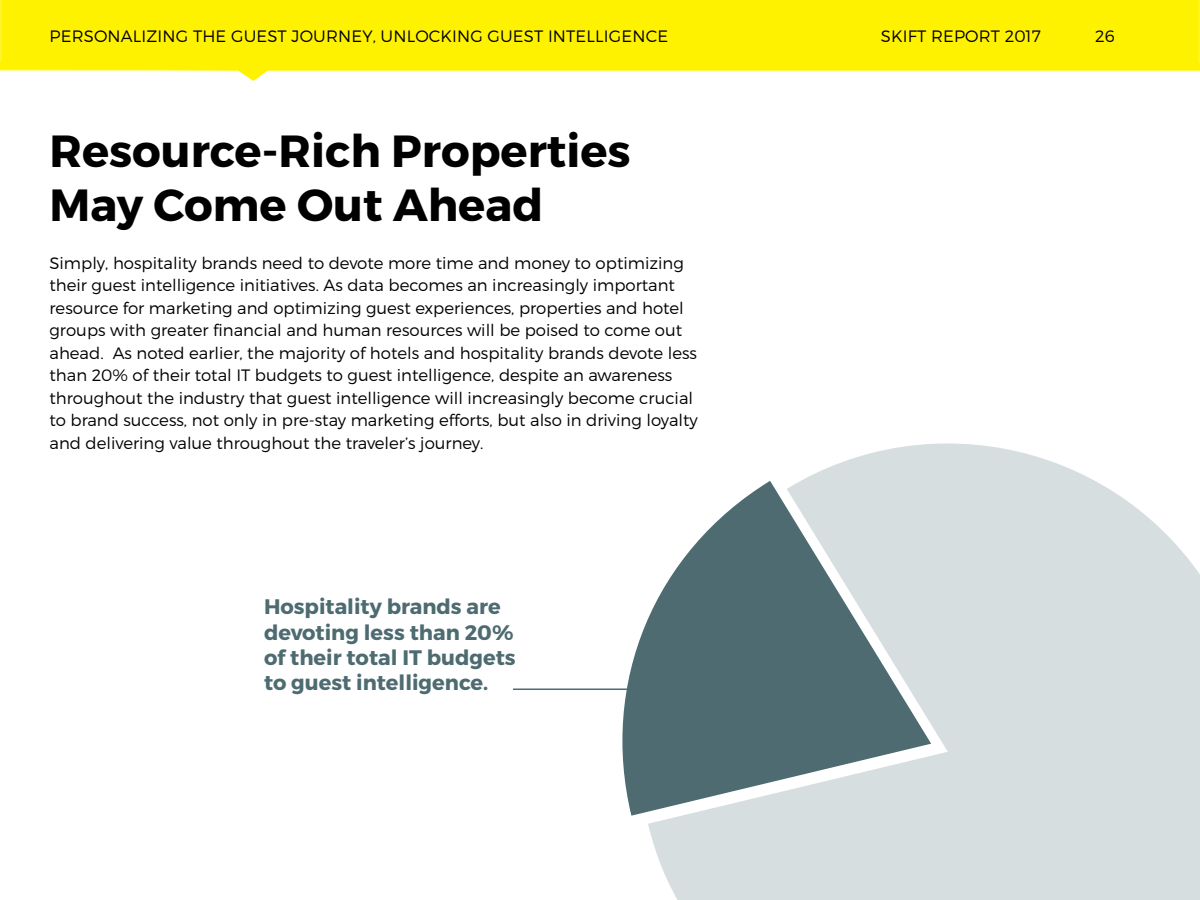
<style>
.page{position:relative;width:1200px;height:900px;background:#fff}
.page>*{position:absolute;margin:0;border:0;box-sizing:border-box;transform-origin:0 0}
.t1{font:700 45px/54px "Montserrat";color:#000}
.t2{font:700 21px/25.2px "Montserrat";color:#4d6b70}
.t3{font:300 16.5px/22.5px "Montserrat";color:#000}
</style>
<div class="page">
<div style="left:0;top:0;width:1200px;height:62px;background:#fff200"></div>
<svg style="left:0;top:62px;width:1200px;height:19px"></svg>
<svg style="left:648px;top:443px;width:552px;height:457px;background:#dbe1e2"></svg>
<svg style="left:622px;top:481px;width:309px;height:335px;fill:#4d6b70"></svg>
<hr style="left:513px;top:688px;width:165px;height:2px;background:#4d6b70">
<p class="t3" style="left:50px;top:24px;width:620px">PERSONALIZING THE GUEST JOURNEY, UNLOCKING GUEST INTELLIGENCE</p>
<p class="t3" style="left:881px;top:24px;width:162px">SKIFT REPORT 2017</p>
<p class="t3" style="left:1095px;top:24px;width:21px">26</p>
<h1 class="t1" style="left:50px;top:124px;width:583px">Resource-Rich Properties<br>May Come Out Ahead</h1>
<p class="t3" style="left:50px;top:251px;width:650px">Simply, hospitality brands need to devote more time and money to optimizing their guest intelligence initiatives. As data becomes an increasingly important resource for marketing and optimizing guest experiences, properties and hotel groups with greater financial and human resources will be poised to come out ahead. As noted earlier, the majority of hotels and hospitality brands devote less than 20% of their total IT budgets to guest intelligence, despite an awareness throughout the industry that guest intelligence will increasingly become crucial to brand success, not only in pre-stay marketing efforts, but also in driving loyalty and delivering value throughout the traveler’s journey.</p>
<p class="t2" style="left:264px;top:595px;width:253px">Hospitality brands are devoting less than 20% of their total IT budgets to guest intelligence.</p>
</div>
